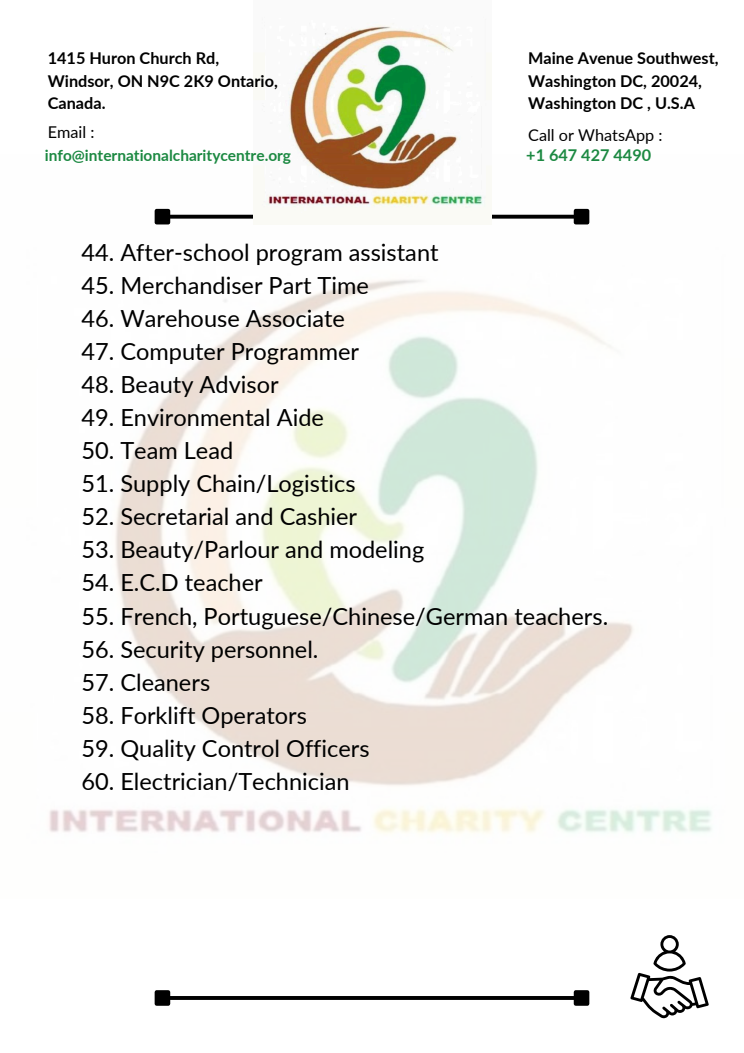
<style>
.page{position:relative;width:744px;height:1053px;background:#fff}
.page>*{position:absolute;margin:0;border:0;box-sizing:border-box;transform-origin:0 0}
.t1{font:23.56px "Lato";color:#000}
.t2{font:700 16.24px/22.5px "Lato";color:#000}
.t3{font:16.24px "Lato";color:#000}
.t4{font:700 16.24px "Lato";color:#1c8942}
.t5{font:700 15.44px "Lato";color:#1c8942}
</style>
<div class="page">
<img style="left:49px;top:208px;width:663px;height:625px">
<svg style="left:170px;top:995px;width:404px;height:4px;fill:#020202"></svg>
<div style="left:157px;top:992px;width:11px;height:11px;background:#000"></div>
<div style="left:155px;top:990px;width:15px;height:15px;border:4px solid #000"></div>
<div style="left:576px;top:992px;width:11px;height:11px;background:#000"></div>
<div style="left:574px;top:990px;width:15px;height:15px;border:4px solid #000"></div>
<svg style="left:630px;top:935px;width:79px;height:83px"></svg>
<svg style="left:170px;top:215px;width:404px;height:4px"></svg>
<div style="left:157px;top:211px;width:11px;height:11px;background:#000"></div>
<div style="left:155px;top:209px;width:15px;height:15px;border:4px solid #000"></div>
<div style="left:576px;top:211px;width:11px;height:11px;background:#000"></div>
<div style="left:574px;top:209px;width:15px;height:15px;border:4px solid #000"></div>
<img style="left:254px;top:25px;width:237px;height:200px">
<h2 class="t2" style="left:48px;top:47px;width:232px">1415 Huron Church Rd,<br>Windsor, ON N9C 2K9 Ontario,<br>Canada.</h2>
<h2 class="t2" style="left:528px;top:47px;width:192px">Maine Avenue Southwest,<br>Washington DC, 20024,<br>Washington DC , U.S.A</h2>
<p class="t5" style="left:45px;top:145px;width:248px">info@internationalcharitycentre.org</p>
<p class="t4" style="left:526px;top:145px;width:126px">+1 647 427 4490</p>
<h2 class="t3" style="left:48px;top:122px;width:48px">Email :</h2>
<h2 class="t3" style="left:528px;top:125px;width:136px">Call or WhatsApp :</h2>
<p class="t1" style="left:81px;top:238px;width:359px">44. After-school program assistant</p>
<p class="t1" style="left:81px;top:271px;width:289px">45. Merchandiser Part Time</p>
<p class="t1" style="left:81px;top:304px;width:265px">46. Warehouse Associate</p>
<p class="t1" style="left:81px;top:337px;width:279px">47. Computer Programmer</p>
<p class="t1" style="left:81px;top:370px;width:199px">48. Beauty Advisor</p>
<p class="t1" style="left:81px;top:403px;width:244px">49. Environmental Aide</p>
<p class="t1" style="left:81px;top:436px;width:153px">50. Team Lead</p>
<p class="t1" style="left:81px;top:469px;width:276px">51. Supply Chain/Logistics</p>
<p class="t1" style="left:81px;top:502px;width:277px">52. Secretarial and Cashier</p>
<p class="t1" style="left:81px;top:535px;width:344px">53. Beauty/Parlour and modeling</p>
<p class="t1" style="left:81px;top:568px;width:183px">54. E.C.D teacher</p>
<p class="t1" style="left:81px;top:601px;width:528px">55. French, Portuguese/Chinese/German teachers.</p>
<p class="t1" style="left:81px;top:634px;width:239px">56. Security personnel.</p>
<p class="t1" style="left:81px;top:667px;width:130px">57. Cleaners</p>
<p class="t1" style="left:81px;top:700px;width:227px">58. Forklift Operators</p>
<p class="t1" style="left:81px;top:733px;width:290px">59. Quality Control Officers</p>
<p class="t1" style="left:81px;top:766px;width:270px">60. Electrician/Technician</p>
</div>
